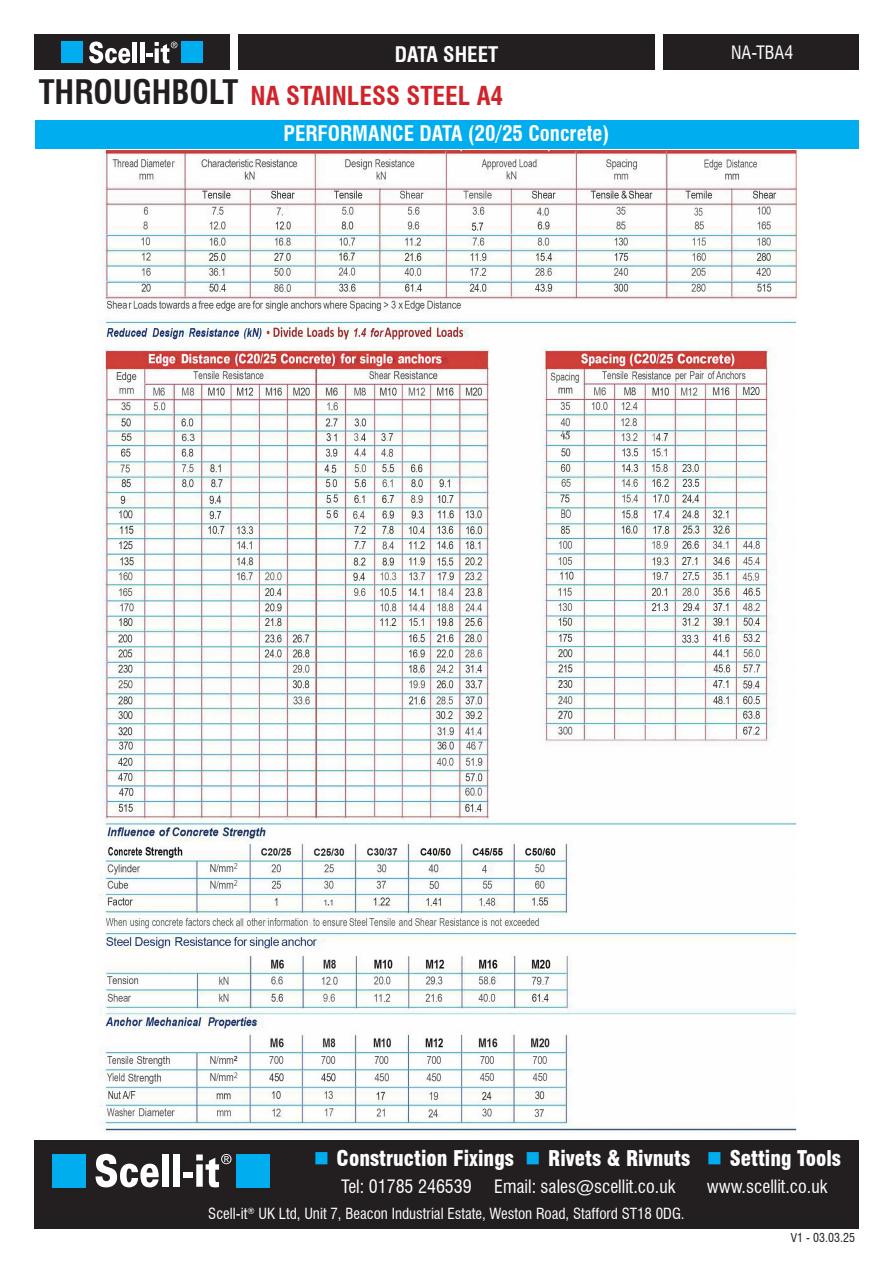
<style>
.page{position:relative;width:893px;height:1263px;background:#fff}
.page>*{position:absolute;margin:0;border:0;box-sizing:border-box;transform-origin:0 0}
.t1{font:700 condensed 33px "Swiss 721 BT";color:#231f20}
.t2{font:700 condensed 25.5px "Swiss 721 BT";color:#d1232a}
.t3{font:900 condensed 21.15px "Swiss 721 BT";color:#fff}
.t4{font:700 condensed 21px "Swiss 721 BT";color:#fff}
.t5{font:condensed 18px "Swiss 721 BT";color:#fff}
.t6{font:condensed 15px "Swiss 721 BT";color:#fff}
.t7{font:condensed 12px "Swiss 721 BT";color:#231f20}
.s1{color:#00aeef}
</style>
<div class="page">
<div style="left:34px;top:1140px;width:825px;height:89px;background:#231f20"></div>
<div style="left:34px;top:34px;width:196px;height:36px;background:#231f20"></div>
<div style="left:238px;top:34px;width:417px;height:36px;background:#231f20"></div>
<div style="left:663px;top:34px;width:196px;height:35px;background:#231f20"></div>
<div style="left:52px;top:1154px;width:34px;height:33px;background:#00aeef"></div>
<div style="left:237px;top:1154px;width:33px;height:33px;background:#00aeef"></div>
<div style="left:183px;top:1172px;width:10px;height:5px;background:#fff"></div>
<svg style="left:96px;top:1154px;width:63px;height:33px"></svg>
<div style="left:162px;top:1154px;width:7px;height:33px;background:#fff"></div>
<div style="left:174px;top:1154px;width:6px;height:33px;background:#fff"></div>
<svg style="left:196px;top:1154px;width:35px;height:33px"></svg>
<div style="left:61px;top:42px;width:22px;height:21px;background:#00aeef"></div>
<div style="left:181px;top:42px;width:22px;height:21px;background:#00aeef"></div>
<svg style="left:89px;top:42px;width:41px;height:21px"></svg>
<hr style="left:133px;top:42px;width:4px;height:21px;background:#fff">
<hr style="left:140px;top:42px;width:4px;height:21px;background:#fff">
<svg style="left:146px;top:42px;width:31px;height:21px"></svg>
<img style="left:100px;top:151px;width:697px;height:982px">
<div style="left:35px;top:120px;width:824px;height:28px;background:#00aeef"></div>
<p class="t4" style="left:395px;top:42px;width:105px">DATA SHEET</p>
<p class="t5" style="left:731px;top:42px;width:64px">NA-TBA4</p>
<p class="t1" style="left:39px;top:72px;width:201px">THROUGHBOLT</p>
<p class="t2" style="left:251px;top:81px;width:254px">NA STAINLESS STEEL A4</p>
<p class="t4" style="left:284px;top:121px;width:327px">PERFORMANCE DATA (20/25 Concrete)</p>
<p class="t3" style="left:314px;top:1146px;width:529px"><span class="s1">■</span> Construction Fixings <span class="s1">■</span> Rivets &amp; Rivnuts <span class="s1">■</span> Setting Tools</p>
<p class="t5" style="left:341px;top:1176px;width:336px">Tel: 01785 246539 Email: sales@scellit.co.uk</p>
<p class="t5" style="left:707px;top:1176px;width:122px">www.scellit.co.uk</p>
<p class="t7" style="left:791px;top:1230px;width:66px">V1 - 03.03.25</p>
<p class="t6" style="left:208px;top:1204px;width:478px">Scell-it<sup>®</sup> UK Ltd, Unit 7, Beacon Industrial Estate, Weston Road, Stafford ST18 0DG.</p>
</div>
